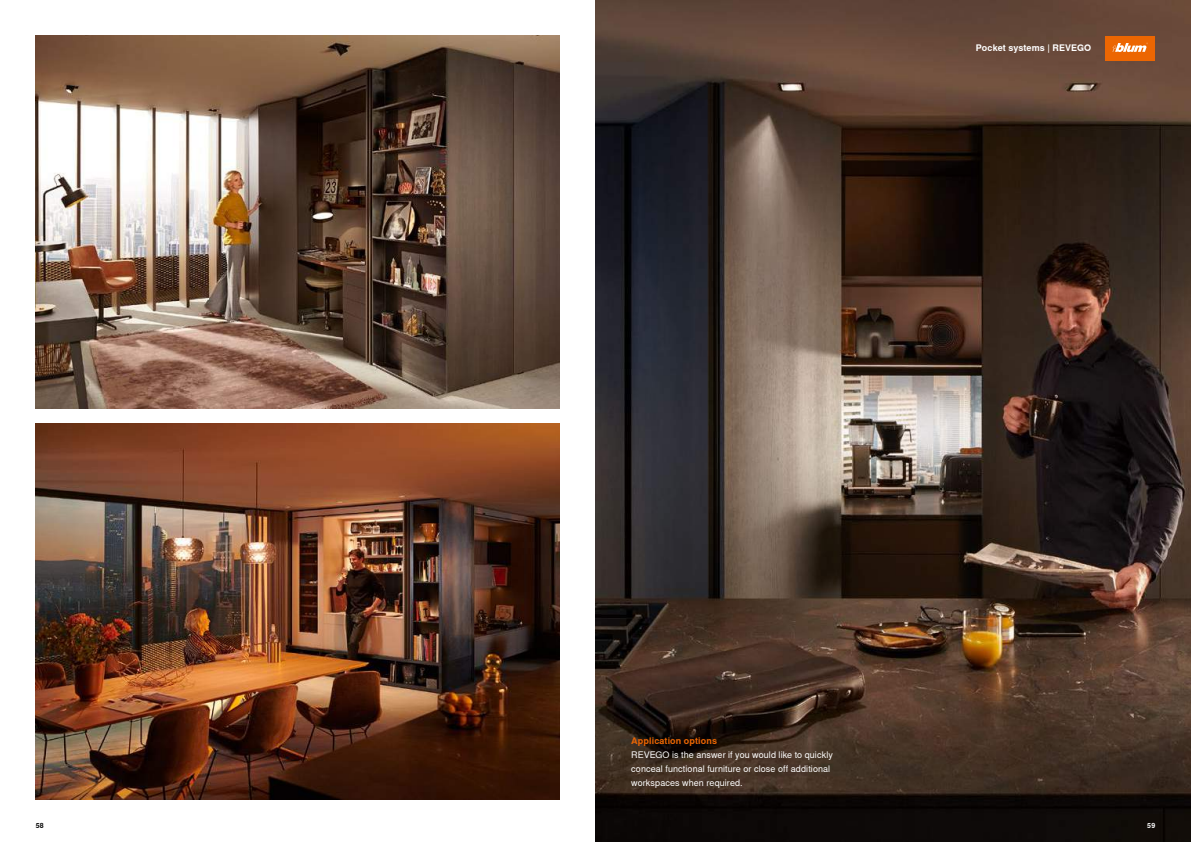
<style>
.page{position:relative;width:1191px;height:842px;background:#fff}
.page>*{position:absolute;margin:0;border:0;box-sizing:border-box;transform-origin:0 0}
.t1{font:9px/14px "Nimbus Sans Global";letter-spacing:.01em;color:#fff}
.t2{font:700 9px "Nimbus Sans Global";letter-spacing:.01em;color:#fff}
.t3{font:700 9px "Nimbus Sans Global";letter-spacing:.01em;color:#ec6602}
.t4{font:700 7px "Nimbus Sans Global";color:#000}
.t5{font:700 7px "Nimbus Sans Global";color:#fff}
</style>
<div class="page">
<img style="left:595px;top:0;width:596px;height:842px">
<div style="left:1105px;top:36px;width:50px;height:25px;background:#ec6602"></div>
<svg style="left:1112px;top:43px;width:35px;height:9px"></svg>
<img style="left:36px;top:423px;width:524px;height:377px">
<img style="left:36px;top:36px;width:524px;height:373px">
<p class="t2" style="left:976px;top:43px;width:117px">Pocket systems | REVEGO</p>
<p class="t3" style="left:631px;top:735px;width:87px">Application options</p>
<p class="t1" style="left:631px;top:748px;width:203px">REVEGO is the answer if you would like to quickly conceal functional furniture or close off additional workspaces when required.</p>
<p class="t4" style="left:36px;top:821px;width:10px">58</p>
<p class="t5" style="left:1147px;top:821px;width:9px">59</p>
</div>
